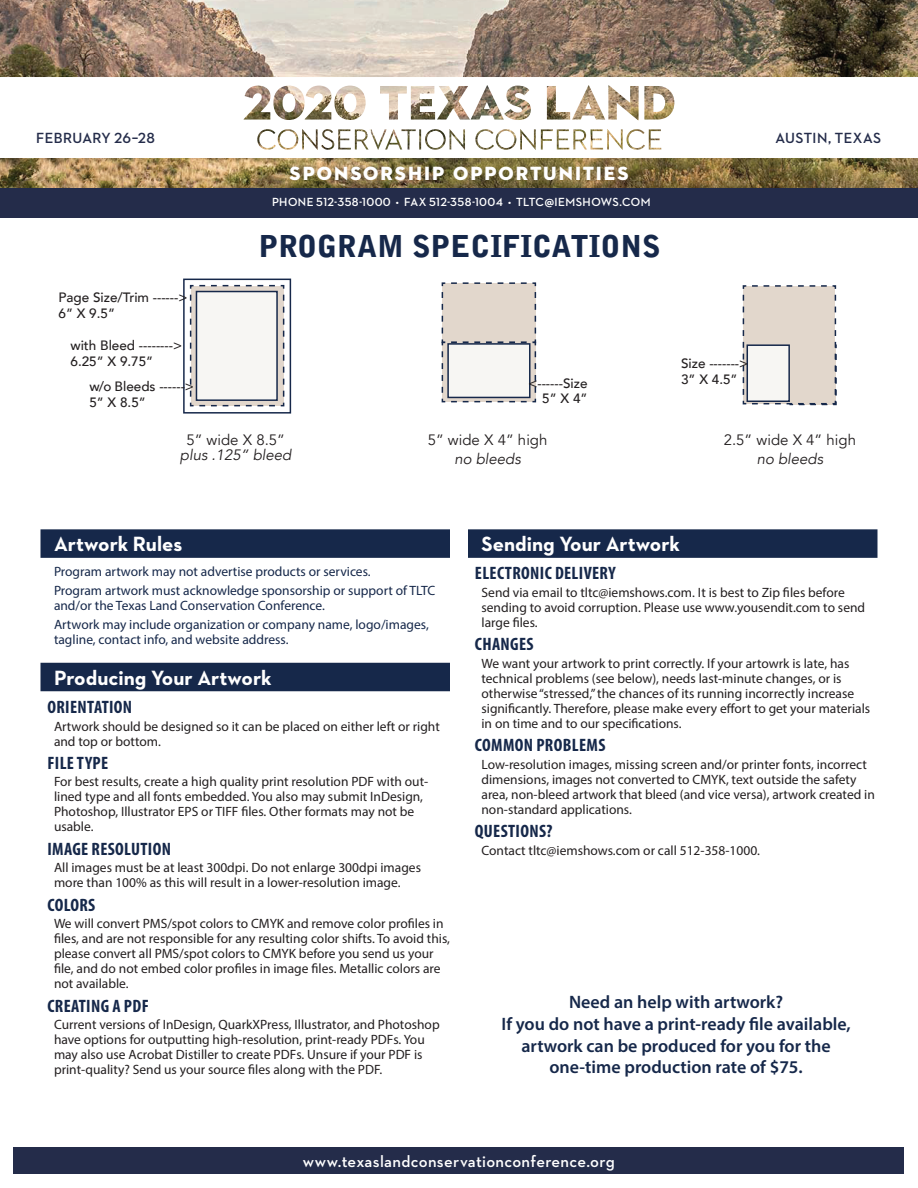
<style>
.page{position:relative;width:918px;height:1188px;background:#fff}
.page>*{position:absolute;margin:0;border:0;box-sizing:border-box;transform-origin:0 0}
.t1{font:900 30px "Bell Gothic Std";color:#16284a}
.t2{font:700 21px "Neutraface 2 Text";color:#fff}
.t3{font:19.5px "Neutraface 2 Display Titling";letter-spacing:.105em;color:#fff}
.t4{font:600 18px/21.6px "Myriad Pro";color:#16284a;text-align:center}
.t5{font:700 condensed 18px "Myriad Pro";letter-spacing:.02em;color:#16284a}
.t6{font:600 16.5px "Neutraface 2 Text";letter-spacing:.02em;color:#fff}
.t7{font:15px "Avenir";color:#231f20}
.t8{font:italic 15px "Avenir";color:#231f20}
.t9{font:700 15px "Neutraface 2 Display";letter-spacing:.025em;color:#242c4a}
.t10{font:13.5px/15px "Myriad Pro";color:#231f20}
.t11{font:13.5px/19.4px "Myriad Pro";color:#16284a}
.t12{font:500 13.5px/16px "Avenir";color:#231f20}
.t13{font:700 12px "Neutraface 2 Display";letter-spacing:.035em;color:#fff}
</style>
<div class="page">
<img style="left:0;top:0;width:918px;height:188px">
<div style="left:14px;top:1148px;width:890px;height:26px;background:#242c4a"></div>
<svg style="left:0;top:77px;width:918px;height:81px"></svg>
<div style="left:0;top:188px;width:918px;height:29px;background:#242c4a"></div>
<div style="left:40px;top:529px;width:410px;height:29px;background:#16284a"></div>
<div style="left:40px;top:663px;width:410px;height:28px;background:#16284a"></div>
<div style="left:468px;top:529px;width:410px;height:29px;background:#16284a"></div>
<div style="left:183px;top:279px;width:108px;height:135px;background:#fff;border:2px solid #16284a"></div>
<svg style="left:189px;top:284px;width:96px;height:123px;background:#cbc6c3"></svg>
<svg style="left:742px;top:285px;width:95px;height:121px;background:#dad1c8"></svg>
<div style="left:747px;top:344px;width:43px;height:58px;background:#f7f6f3;border:2px solid #16284a"></div>
<svg style="left:441px;top:282px;width:96px;height:121px;background:#d7cec6"></svg>
<div style="left:447px;top:343px;width:84px;height:55px;background:#f7f6f3;border:2px solid #16284a"></div>
<div style="left:196px;top:291px;width:82px;height:110px;background:#f7f6f3;border:2px solid #16284a"></div>
<p class="t9" style="left:36px;top:129px;width:120px">FEBRUARY 26–28</p>
<p class="t9" style="left:776px;top:129px;width:107px">AUSTIN, TEXAS</p>
<h3 class="t3" style="left:290px;top:162px;width:340px">SPONSORSHIP OPPORTUNITIES</h3>
<p class="t13" style="left:272px;top:195px;width:380px">PHONE 512-358-1000 • FAX 512-358-1004 • TLTC@IEMSHOWS.COM</p>
<p class="t12" style="left:59px;top:289px;width:130px">Page Size/Trim ------&gt;<br>6” X 9.5”</p>
<p class="t12" style="left:70px;top:336px;width:113px">with Bleed --------&gt;<br>6.25” X 9.75”</p>
<p class="t12" style="left:89px;top:378px;width:106px">w/o Bleeds ------&gt;<br>5” X 8.5”</p>
<h1 class="t1" style="left:258px;top:229px;width:404px">PROGRAM SPECIFICATIONS</h1>
<p class="t12" style="left:681px;top:355px;width:69px">Size -------&gt;</p>
<p class="t12" style="left:528px;top:375px;width:61px">&lt;------Size</p>
<p class="t12" style="left:681px;top:371px;width:58px">3” X 4.5”</p>
<p class="t12" style="left:542px;top:389px;width:47px">5” X 4”</p>
<p class="t7" style="left:186px;top:431px;width:100px">5” wide X 8.5”</p>
<p class="t8" style="left:180px;top:446px;width:113px">plus .125” bleed</p>
<p class="t7" style="left:428px;top:431px;width:121px">5” wide X 4” high</p>
<p class="t8" style="left:454px;top:450px;width:68px">no bleeds</p>
<p class="t7" style="left:724px;top:431px;width:134px">2.5” wide X 4” high</p>
<p class="t8" style="left:757px;top:450px;width:68px">no bleeds</p>
<h2 class="t2" style="left:54px;top:530px;width:130px">Artwork Rules</h2>
<p class="t11" style="left:54px;top:561px;width:383px">Program artwork may not advertise products or services.<br>Program artwork must acknowledge sponsorship or support of TLTC</p>
<p class="t11" style="left:54px;top:595px;width:376px">and/or the Texas Land Conservation Conference.<br>Artwork may include organization or company name, logo/images,</p>
<p class="t11" style="left:54px;top:630px;width:236px">tagline, contact info, and website address.</p>
<h2 class="t2" style="left:54px;top:664px;width:219px">Producing Your Artwork</h2>
<h3 class="t5" style="left:47px;top:696px;width:86px">ORIENTATION</h3>
<p class="t10" style="left:54px;top:718px;width:387px">Artwork should be designed so it can be placed on either left or right and top or bottom.</p>
<h3 class="t5" style="left:47px;top:752px;width:62px">FILE TYPE</h3>
<p class="t10" style="left:54px;top:774px;width:376px">For best results, create a high quality print resolution PDF with out&shy;lined type and all fonts embedded. You also may submit InDesign, Photoshop, Illustrator EPS or TIFF files. Other formats may not be usable.</p>
<h3 class="t5" style="left:47px;top:837px;width:125px">IMAGE RESOLUTION</h3>
<p class="t10" style="left:54px;top:860px;width:369px">All images must be at least 300dpi. Do not enlarge 300dpi images more than 100% as this will result in a lower-resolution image.</p>
<h3 class="t5" style="left:47px;top:893px;width:49px">COLORS</h3>
<p class="t10" style="left:54px;top:916px;width:398px">We will convert PMS/spot colors to CMYK and remove color profiles in files, and are not responsible for any resulting color shifts. To avoid this, please convert all PMS/spot colors to CMYK before you send us your file, and do not embed color profiles in image files. Metallic colors are not available.</p>
<h3 class="t5" style="left:47px;top:994px;width:103px">CREATING A PDF</h3>
<p class="t10" style="left:54px;top:1017px;width:387px">Current versions of InDesign, QuarkXPress, Illustrator, and Photoshop have options for outputting high-resolution, print-ready PDFs. You may also use Acrobat Distiller to create PDFs. Unsure if your PDF is print-quality? Send us your source files along with the PDF.</p>
<h2 class="t2" style="left:482px;top:530px;width:200px">Sending Your Artwork</h2>
<h3 class="t5" style="left:475px;top:562px;width:142px">ELECTRONIC DELIVERY</h3>
<p class="t10" style="left:482px;top:585px;width:385px">Send via email to tltc@iemshows.com. It is best to Zip files before sending to avoid corruption. Please use www.yousendit.com to send large files.</p>
<h3 class="t5" style="left:475px;top:633px;width:60px">CHANGES</h3>
<p class="t10" style="left:482px;top:656px;width:390px">We want your artwork to print correctly. If your artowrk is late, has technical problems (see below), needs last-minute changes, or is otherwise “stressed,” the chances of its running incorrectly increase significantly. Therefore, please make every effort to get your materials in on time and to our specifications.</p>
<h3 class="t5" style="left:475px;top:734px;width:132px">COMMON PROBLEMS</h3>
<p class="t10" style="left:482px;top:757px;width:395px">Low-resolution images, missing screen and/or printer fonts, incorrect dimensions, images not converted to CMYK, text outside the safety area, non-bleed artwork that bleed (and vice versa), artwork created in non-standard applications.</p>
<h3 class="t5" style="left:475px;top:820px;width:79px">QUESTIONS?</h3>
<p class="t10" style="left:482px;top:843px;width:280px">Contact tltc@iemshows.com or call 512-358-1000.</p>
<h3 class="t4" style="left:501px;top:991px;width:351px">Need an help with artwork?<br>If you do not have a print-ready file available, artwork can be produced for you for the one-time production rate of $75.</h3>
<p class="t6" style="left:303px;top:1151px;width:314px">www.texaslandconservationconference.org</p>
</div>
